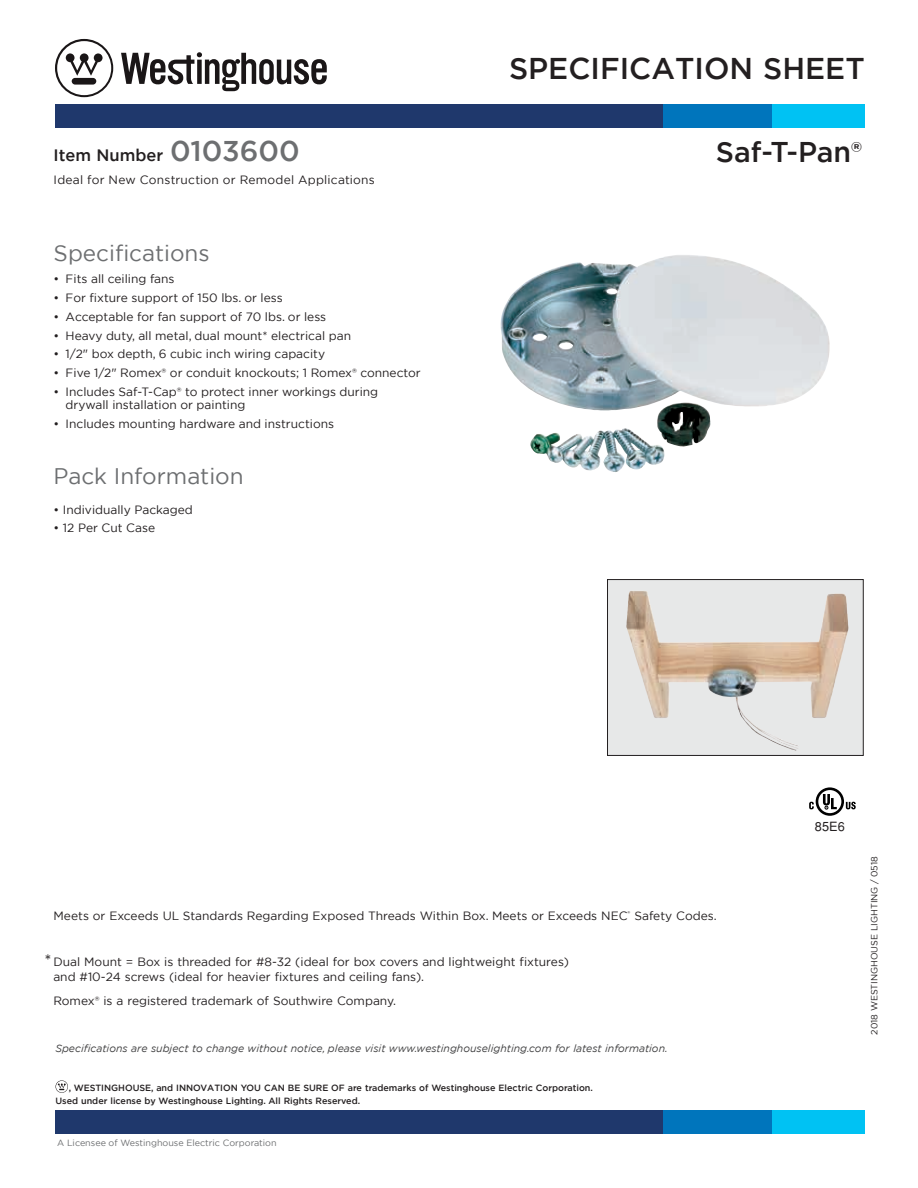
<style>
.page{position:relative;width:918px;height:1188px;background:#fff}
.page>*{position:absolute;margin:0;border:0;box-sizing:border-box;transform-origin:0 0}
.t1{font:500 30px "Gotham";color:#231f20}
.t2{font:500 28.5px "Gotham";color:#231f20}
.t3{font:22.5px "Gotham";color:#6d6f71}
.t4{font:500 16.5px "Gotham";color:#231f20}
.t5{font:12.75px "Helvetica";color:#231f20}
.t6{font:12px/13.5px "Gotham";color:#231f20}
.t7{font:12px "Gotham";letter-spacing:.02em;color:#231f20}
.t8{font:italic 10.5px "Gotham";color:#414142}
.t9{font:500 9px/13.5px "Gotham";color:#231f20}
.t10{font:9px "Gotham";color:#6d6f71}
.t11{font:9px "Gotham";color:#231f20}
.s1{font-size:28.5px;color:#6d6f71}
.s2{font-size:16.5px}
</style>
<div class="page">
<img style="left:500px;top:255px;width:330px;height:192px">
<svg style="left:56px;top:1080px;width:12px;height:13px"></svg>
<svg style="left:609px;top:581px;width:253px;height:173px;background:#e1dcd6"></svg>
<div style="left:607px;top:579px;width:257px;height:177px;border:1px solid #231f20"></div>
<svg style="left:121px;top:52px;width:206px;height:39px"></svg>
<svg style="left:55px;top:39px;width:58px;height:58px"></svg>
<div style="left:56px;top:104px;width:809px;height:24px;background:#00c2f3"></div>
<div style="left:55px;top:104px;width:717px;height:24px;background:#1f386c"></div>
<div style="left:664px;top:104px;width:108px;height:24px;background:#0075bc"></div>
<div style="left:55px;top:1111px;width:810px;height:23px;background:#00c2f3"></div>
<div style="left:55px;top:1111px;width:716px;height:23px;background:#1f386c"></div>
<div style="left:663px;top:1111px;width:108px;height:23px;background:#0075bc"></div>
<svg style="left:809px;top:787px;width:47px;height:29px"></svg>
<img style="left:626px;top:591px;width:173px;height:160px">
<h3 class="t4" style="left:54px;top:144px;width:248px">Item Number <span class="s1">0103600</span></h3>
<p class="t7" style="left:54px;top:172px;width:323px">Ideal for New Construction or Remodel Applications</p>
<h3 class="t3" style="left:54px;top:239px;width:157px">Specifications</h3>
<p class="t6" style="left:54px;top:272px;width:122px">• Fits all ceiling fans</p>
<p class="t6" style="left:54px;top:291px;width:231px">• For fixture support of 150 lbs. or less</p>
<p class="t6" style="left:54px;top:310px;width:274px">• Acceptable for fan support of 70 lbs. or less</p>
<p class="t6" style="left:54px;top:328px;width:299px">• Heavy duty, all metal, dual mount* electrical pan</p>
<p class="t6" style="left:54px;top:347px;width:273px">• 1/2" box depth, 6 cubic inch wiring capacity</p>
<p class="t6" style="left:54px;top:366px;width:369px">• Five 1/2" Romex® or conduit knockouts; 1 Romex® connector</p>
<p class="t6" style="left:66px;top:385px;width:314px;text-indent:-12px">• Includes Saf-T-Cap® to protect inner workings during drywall installation or painting</p>
<p class="t6" style="left:54px;top:417px;width:282px">• Includes mounting hardware and instructions</p>
<h3 class="t3" style="left:54px;top:462px;width:192px">Pack Information</h3>
<p class="t6" style="left:54px;top:502px;width:141px">• Individually Packaged</p>
<p class="t6" style="left:54px;top:521px;width:103px">• 12 Per Cut Case</p>
<h1 class="t1" style="left:509px;top:49px;width:357px">SPECIFICATION SHEET</h1>
<h2 class="t2" style="left:716px;top:134px;width:148px">Saf-T-Pan®</h2>
<p class="t5" style="left:815px;top:819px;width:31px">85E6</p>
<p class="t6" style="left:54px;top:909px;width:665px">Meets or Exceeds UL Standards Regarding Exposed Threads Within Box. Meets or Exceeds NEC<sup>®</sup> Safety Codes.</p>
<p class="t6" style="left:53px;top:954px;width:517px;line-height:15px;text-indent:-9px"><span class="s2">*</span> Dual Mount = Box is threaded for #8-32 (ideal for box covers and lightweight fixtures) and #10-24 screws (ideal for heavier fixtures and ceiling fans).</p>
<p class="t6" style="left:53px;top:994px;width:344px">Romex® is a registered trademark of Southwire Company.</p>
<p class="t8" style="left:55px;top:1042px;width:614px">Specifications are subject to change without notice, please visit www.westinghouselighting.com for latest information.</p>
<p class="t9" style="left:55px;top:1081px;width:539px;text-indent:13px">, WESTINGHOUSE, and INNOVATION YOU CAN BE SURE OF are trademarks of Westinghouse Electric Corporation.<br>Used under license by Westinghouse Lighting. All Rights Reserved.</p>
<p class="t10" style="left:57px;top:1137px;width:221px">A Licensee of Westinghouse Electric Corporation</p>
<p class="t11" style="left:869px;top:1035px;width:180px;rotate:-90deg">2018 WESTINGHOUSE LIGHTING / 0518</p>
</div>
